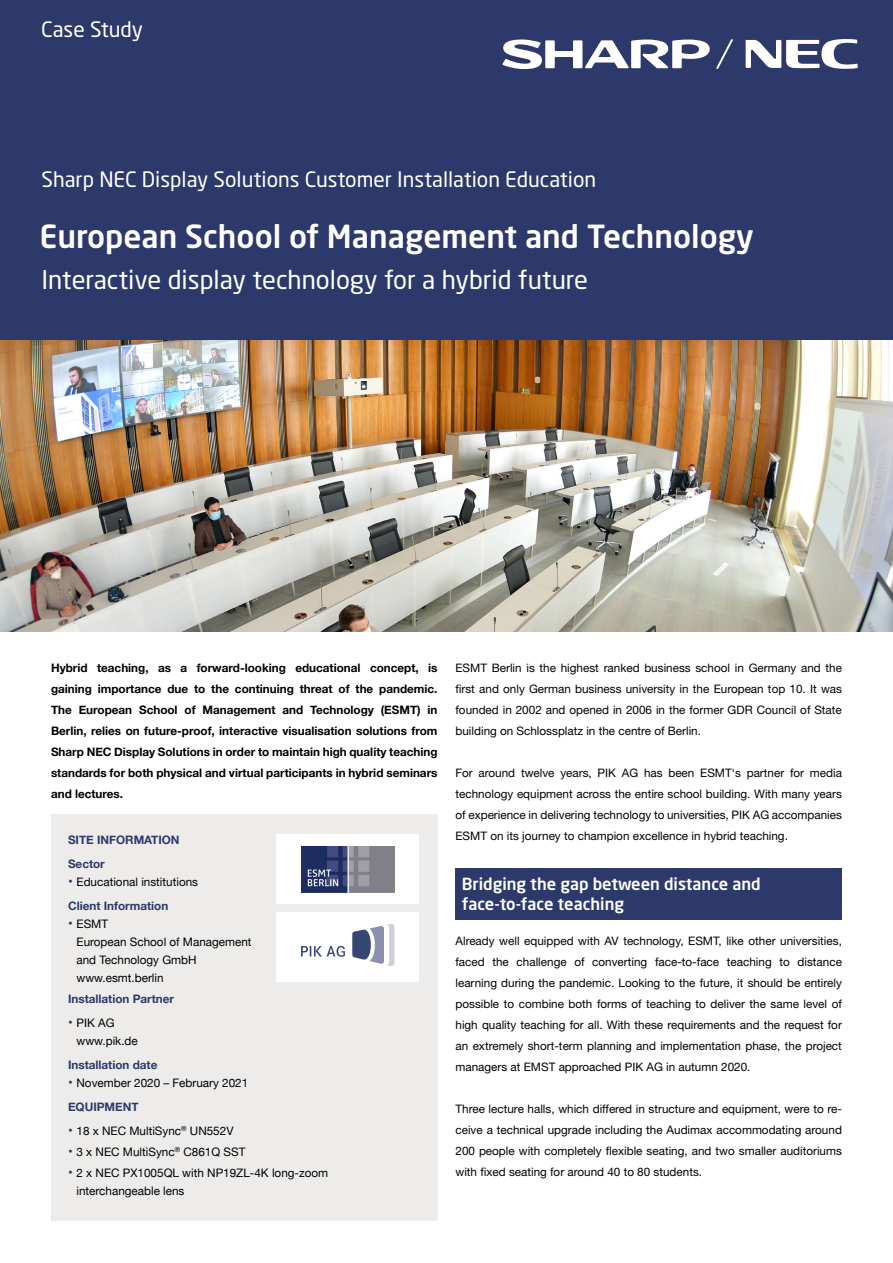
<style>
.page{position:relative;width:893px;height:1263px;background:#fff}
.page>*{position:absolute;margin:0;border:0;box-sizing:border-box;transform-origin:0 0}
.t1{font:500 31.5px "Neo Sans Pro";color:#fff}
.t2{font:25.5px "Neo Sans Pro";color:#fff}
.t3{font:21px "Neo Sans Pro";color:#fff}
.t4{font:500 16.5px/19.8px "Neo Sans Pro";color:#fff}
.t5{font:11.7px/21px "Helvetica Neue LT Std";color:#000;text-align:justify}
.t6{font:700 11.7px/21px "Helvetica Neue";color:#000;text-align:justify}
.t7{font:11.7px/18px "Helvetica Neue";color:#000}
.t8{font:700 11.7px/24px "Helvetica Neue";color:#2c396a}
.s1{font-family:"Helvetica";font-size:13.5px;color:#2c396a}
.s2{font-weight:700;color:#2c396a}
</style>
<div class="page">
<div style="left:0;top:0;width:893px;height:340px;background:#2c396a"></div>
<div style="left:455px;top:868px;width:387px;height:51px;background:#2c396a"></div>
<div style="left:51px;top:814px;width:386px;height:406px;background:#edeceb"></div>
<div style="left:276px;top:834px;width:143px;height:70px;background:#fff"></div>
<img style="left:301px;top:846px;width:93px;height:46px">
<div style="left:276px;top:912px;width:143px;height:69px;background:#fff"></div>
<svg style="left:352px;top:924px;width:42px;height:42px"></svg>
<svg style="left:301px;top:946px;width:44px;height:11px"></svg>
<img style="left:0;top:340px;width:893px;height:291px">
<svg style="left:746px;top:39px;width:112px;height:30px"></svg>
<svg style="left:502px;top:39px;width:231px;height:30px"></svg>
<h3 class="t3" style="left:41px;top:17px;width:103px">Case Study</h3>
<h3 class="t3" style="left:41px;top:166px;width:556px">Sharp NEC Display Solutions Customer Installation Education</h3>
<h1 class="t1" style="left:39px;top:216px;width:716px">European School of Management and Technology</h1>
<h2 class="t2" style="left:41px;top:264px;width:548px">Interactive display technology for a hybrid future</h2>
<p class="t6" style="left:51px;top:658px;width:388px">Hybrid teaching, as a forward-looking educational concept, is gaining importance due to the continuing threat of the pandemic.<br>The European School of Management and Technology (ESMT) in Berlin, relies on future-proof, interactive visualisation solutions from Sharp NEC Display Solutions in order to maintain high quality teaching standards for both physical and virtual participants in hybrid seminars and lectures.</p>
<p class="t5" style="left:455px;top:657px;width:388px">ESMT Berlin is the highest ranked business school in Germany and the first and only German business university in the European top 10. It was founded in 2002 and opened in 2006 in the former GDR Council of State building on Schlossplatz in the centre of Berlin.</p>
<p class="t5" style="left:455px;top:762px;width:388px">For around twelve years, PIK AG has been ESMT‘s partner for media technology equipment across the entire school building. With many years of experience in delivering technology to universities, PIK AG accompanies ESMT on its journey to champion excellence in hybrid teaching.</p>
<h3 class="t4" style="left:462px;top:874px;width:300px">Bridging the gap between distance and face-to-face teaching</h3>
<p class="t5" style="left:455px;top:930px;width:388px">Already well equipped with AV technology, ESMT, like other universities, faced the challenge of converting face-to-face teaching to distance learning during the pandemic. Looking to the future, it should be entirely possible to combine both forms of teaching to deliver the same level of high quality teaching for all. With these requirements and the request for an extremely short-term planning and implementation phase, the project managers at EMST approached PIK AG in autumn 2020.</p>
<p class="t5" style="left:455px;top:1098px;width:388px">Three lecture halls, which differed in structure and equipment, were to re&shy;ceive a technical upgrade including the Audimax accommodating around 200 people with completely flexible seating, and two smaller auditoriums with fixed seating for around 40 to 80 students.</p>
<p class="t8" style="left:68px;top:828px;width:113px">SITE INFORMATION<br>Sector</p>
<p class="t5" style="left:68px;top:871px;width:132px"><span class="s1">•</span> Educational institutions</p>
<p class="t8" style="left:68px;top:894px;width:102px">Client Information</p>
<p class="t7" style="left:77px;top:915px;width:177px;text-indent:-9px"><span class="s1">•</span> ESMT<br>European School of Management and Technology GmbH www.esmt.berlin</p>
<p class="t8" style="left:68px;top:987px;width:108px">Installation Partner</p>
<p class="t7" style="left:77px;top:1014px;width:63px;text-indent:-9px"><span class="s1">•</span> PIK AG www.pik.de</p>
<p class="t8" style="left:68px;top:1053px;width:91px">Installation date</p>
<p class="t7" style="left:68px;top:1071px;width:182px;line-height:24px"><span class="s1">•</span> November 2020 – February 2021<br><span class="s2">EQUIPMENT</span></p>
<p class="t7" style="left:68px;top:1122px;width:167px"><span class="s1">•</span> 18 x NEC MultiSync<sup>®</sup> UN552V</p>
<p class="t7" style="left:68px;top:1143px;width:179px"><span class="s1">•</span> 3 x NEC MultiSync<sup>®</sup> C861Q SST</p>
<p class="t7" style="left:77px;top:1164px;width:253px;text-indent:-9px"><span class="s1">•</span> 2 x NEC PX1005QL with NP19ZL-4K long-zoom interchangeable lens</p>
</div>
